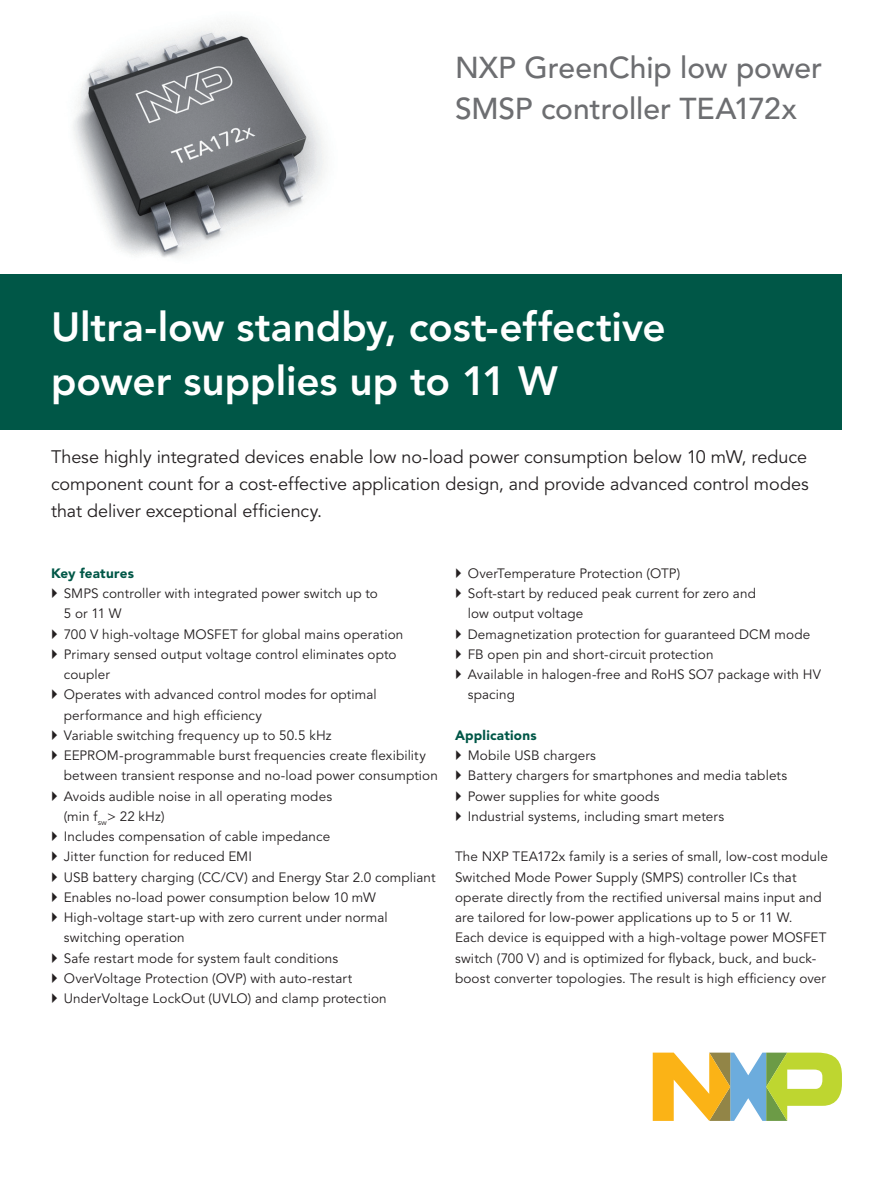
<style>
.page{position:relative;width:893px;height:1191px;background:#fff}
.page>*{position:absolute;margin:0;border:0;box-sizing:border-box;transform-origin:0 0}
.t1{font:800 40.5px/54px "Avenir LT Std";color:#fff}
.t2{font:500 30px/40.5px "Avenir LT Std";letter-spacing:-.005em;color:#6d6e71}
.t3{font:18px/27px "Avenir LT Std";letter-spacing:-.005em;color:#231f20;text-align:justify}
.t4{font:13.5px/20.2px "Avenir LT Std";letter-spacing:.01em;color:#231f20}
.t5{font:900 13.5px "Avenir LT Std";letter-spacing:.015em;color:#005747}
</style>
<div class="page">
<img style="left:73px;top:26px;width:251px;height:232px">
<svg style="left:653px;top:1052px;width:189px;height:68px"></svg>
<div style="left:0;top:274px;width:842px;height:155px;background:#005747"></div>
<h2 class="t2" style="left:455px;top:51px;width:369px">NXP GreenChip low power<br>SMSP controller TEA172x</h2>
<h1 class="t1" style="left:51px;top:303px;width:616px">Ultra-low standby, cost-effective power supplies up to 11 W</h1>
<h3 class="t3" style="left:51px;top:445px;width:759px">These highly integrated devices enable low no-load power consumption below 10 mW, reduce component count for a cost-effective application design, and provide advanced control modes that deliver exceptional efficiency.</h3>
<p class="t5" style="left:51px;top:567px;width:84px">Key features</p>
<p class="t4" style="left:64px;top:584px;width:376px">SMPS controller with integrated power switch up to<br>5 or 11 W<br>700 V high-voltage MOSFET for global mains operation Primary sensed output voltage control eliminates opto coupler<br>Operates with advanced control modes for optimal performance and high efficiency<br>Variable switching frequency up to 50.5 kHz EEPROM-programmable burst frequencies create flexibility between transient response and no-load power consumption Avoids audible noise in all operating modes<br>(min f<sub>sw</sub>&gt; 22 kHz)<br>Includes compensation of cable impedance<br>Jitter function for reduced EMI<br>USB battery charging (CC/CV) and Energy Star 2.0 compliant Enables no-load power consumption below 10 mW High-voltage start-up with zero current under normal switching operation<br>Safe restart mode for system fault conditions<br>OverVoltage Protection (OVP) with auto-restart UnderVoltage LockOut (UVLO) and clamp protection</p>
<p class="t4" style="left:468px;top:564px;width:355px">OverTemperature Protection (OTP)<br>Soft-start by reduced peak current for zero and<br>low output voltage<br>Demagnetization protection for guaranteed DCM mode FB open pin and short-circuit protection<br>Available in halogen-free and RoHS SO7 package with HV spacing</p>
<p class="t5" style="left:455px;top:729px;width:83px">Applications</p>
<p class="t4" style="left:468px;top:746px;width:321px">Mobile USB chargers<br>Battery chargers for smartphones and media tablets Power supplies for white goods<br>Industrial systems, including smart meters</p>
<p class="t4" style="left:455px;top:848px;width:374px">The NXP TEA172x family is a series of small, low-cost module Switched Mode Power Supply (SMPS) controller ICs that operate directly from the rectified universal mains input and are tailored for low-power applications up to 5 or 11 W.<br>Each device is equipped with a high-voltage power MOSFET switch (700 V) and is optimized for flyback, buck, and buck&shy;boost converter topologies. The result is high efficiency over</p>
</div>
